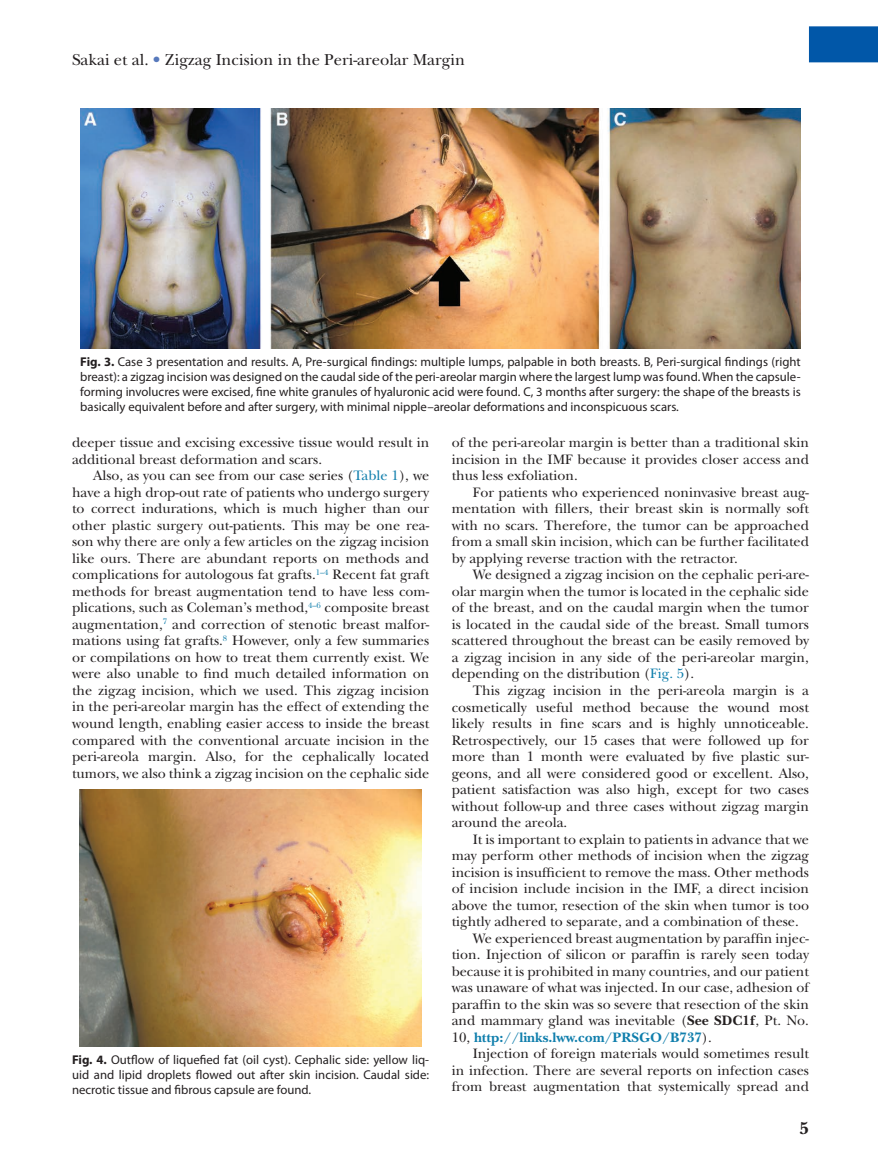
<style>
.page{position:relative;width:878px;height:1175px;background:#fff}
.page>*{position:absolute;margin:0;border:0;box-sizing:border-box;transform-origin:0 0}
.t1{font:700 18px "New Baskerville Std";color:#231f20}
.t2{font:16.5px "New Baskerville Std";color:#231f20}
.t3{font:14.25px/16.5px "New Baskerville Std";color:#231f20;text-align:justify}
.t4{font:700 14.25px "New Baskerville Std";color:#0f7eac}
.t5{font:12.75px/15px "Myriad Pro";color:#231f20;text-align:justify}
.s1{color:#5779bc}
.s2{font-weight:700}
.s3{color:#0f7eac}
.s4{font-weight:400;color:#231f20}
</style>
<div class="page">
<div style="left:808px;top:26px;width:70px;height:36px;background:#0157a8"></div>
<img style="left:80px;top:108px;width:720px;height:240px">
<img style="left:80px;top:790px;width:342px;height:256px">
<p class="t2" style="left:72px;top:50px;width:394px">Sakai et al. <span class="s1">•</span> Zigzag Incision in the Peri-areolar Margin</p>
<p class="t5" style="left:80px;top:353px;width:722px"><span class="s2">Fig. 3.</span> Case 3 presentation and results. A, Pre-surgical findings: multiple lumps, palpable in both breasts. B, Peri-surgical findings (right breast): a zigzag incision was designed on the caudal side of the peri-areolar margin where the largest lump was found. When the capsule&shy;forming involucres were excised, fine white granules of hyaluronic acid were found. C, 3 months after surgery: the shape of the breasts is basically equivalent before and after surgery, with minimal nipple–areolar deformations and inconspicuous scars.</p>
<p class="t3" style="left:72px;top:434px;width:358px">deeper tissue and excising excessive tissue would result in additional breast deformation and scars.</p>
<p class="t3" style="left:72px;top:467px;width:359px;text-indent:21px">Also, as you can see from our case series (<span class="s3">Table 1</span>), we have a high drop-out rate of patients who undergo surgery to correct indurations, which is much higher than our other plastic surgery out-patients. This may be one rea&shy;son why there are only a few articles on the zigzag incision like ours. There are abundant reports on methods and complications for autologous fat grafts.<sup>1–4</sup> Recent fat graft methods for breast augmentation tend to have less com&shy;plications, such as Coleman’s method,<sup>4–6</sup> composite breast augmentation,<sup>7</sup> and correction of stenotic breast malfor&shy;mations using fat grafts.<sup>8</sup> However, only a few summaries or compilations on how to treat them currently exist. We were also unable to find much detailed information on the zigzag incision, which we used. This zigzag incision in the peri-areolar margin has the effect of extending the wound length, enabling easier access to inside the breast compared with the conventional arcuate incision in the peri-areola margin. Also, for the cephalically located tumors, we also think a zigzag incision on the cephalic side</p>
<p class="t5" style="left:72px;top:1052px;width:359px"><span class="s2">Fig. 4.</span> Outflow of liquefied fat (oil cyst). Cephalic side: yellow liq&shy;uid and lipid droplets flowed out after skin incision. Caudal side: necrotic tissue and fibrous capsule are found.</p>
<p class="t3" style="left:452px;top:434px;width:359px">of the peri-areolar margin is better than a traditional skin incision in the IMF because it provides closer access and thus less exfoliation.</p>
<p class="t3" style="left:452px;top:484px;width:359px;text-indent:21px">For patients who experienced noninvasive breast aug&shy;mentation with fillers, their breast skin is normally soft with no scars. Therefore, the tumor can be approached from a small skin incision, which can be further facilitated by applying reverse traction with the retractor.</p>
<p class="t3" style="left:452px;top:566px;width:359px;text-indent:21px">We designed a zigzag incision on the cephalic peri-are&shy;olar margin when the tumor is located in the cephalic side of the breast, and on the caudal margin when the tumor is located in the caudal side of the breast. Small tumors scattered throughout the breast can be easily removed by a zigzag incision in any side of the peri-areolar margin, depending on the distribution (<span class="s3">Fig. 5</span>).</p>
<p class="t3" style="left:452px;top:682px;width:359px;text-indent:21px">This zigzag incision in the peri-areola margin is a cosmetically useful method because the wound most likely results in fine scars and is highly unnoticeable.<br>Retrospectively, our 15 cases that were followed up for more than 1 month were evaluated by five plastic sur&shy;geons, and all were considered good or excellent. Also, patient satisfaction was also high, except for two cases without follow-up and three cases without zigzag margin around the areola.</p>
<p class="t3" style="left:473px;top:830px;width:338px">It is important to explain to patients in advance that we</p>
<p class="t3" style="left:452px;top:847px;width:358px">may perform other methods of incision when the zigzag</p>
<p class="t3" style="left:452px;top:863px;width:359px">incision is insufficient to remove the mass. Other methods</p>
<p class="t3" style="left:452px;top:880px;width:359px">of incision include incision in the IMF, a direct incision</p>
<p class="t3" style="left:452px;top:896px;width:359px">above the tumor, resection of the skin when tumor is too</p>
<p class="t3" style="left:452px;top:913px;width:348px">tightly adhered to separate, and a combination of these.</p>
<p class="t3" style="left:473px;top:929px;width:338px">We experienced breast augmentation by paraffin injec-</p>
<p class="t3" style="left:452px;top:946px;width:359px">tion. Injection of silicon or paraffin is rarely seen today</p>
<p class="t3" style="left:452px;top:962px;width:358px">because it is prohibited in many countries, and our patient</p>
<p class="t3" style="left:452px;top:979px;width:358px">was unaware of what was injected. In our case, adhesion of</p>
<p class="t3" style="left:452px;top:995px;width:359px">paraffin to the skin was so severe that resection of the skin</p>
<p class="t3" style="left:452px;top:1012px;width:359px">and mammary gland was inevitable (<span class="s2">See SDC1f</span>, Pt. No.</p>
<p class="t4" style="left:452px;top:1028px;width:261px"><span class="s4">10,</span> http://links.lww.com/PRSGO/B737<span class="s4">).</span></p>
<p class="t3" style="left:473px;top:1045px;width:337px">Injection of foreign materials would sometimes result</p>
<p class="t3" style="left:452px;top:1061px;width:359px">in infection. There are several reports on infection cases</p>
<p class="t3" style="left:452px;top:1078px;width:358px">from breast augmentation that systemically spread and</p>
<p class="t1" style="left:799px;top:1118px;width:11px">5</p>
</div>
